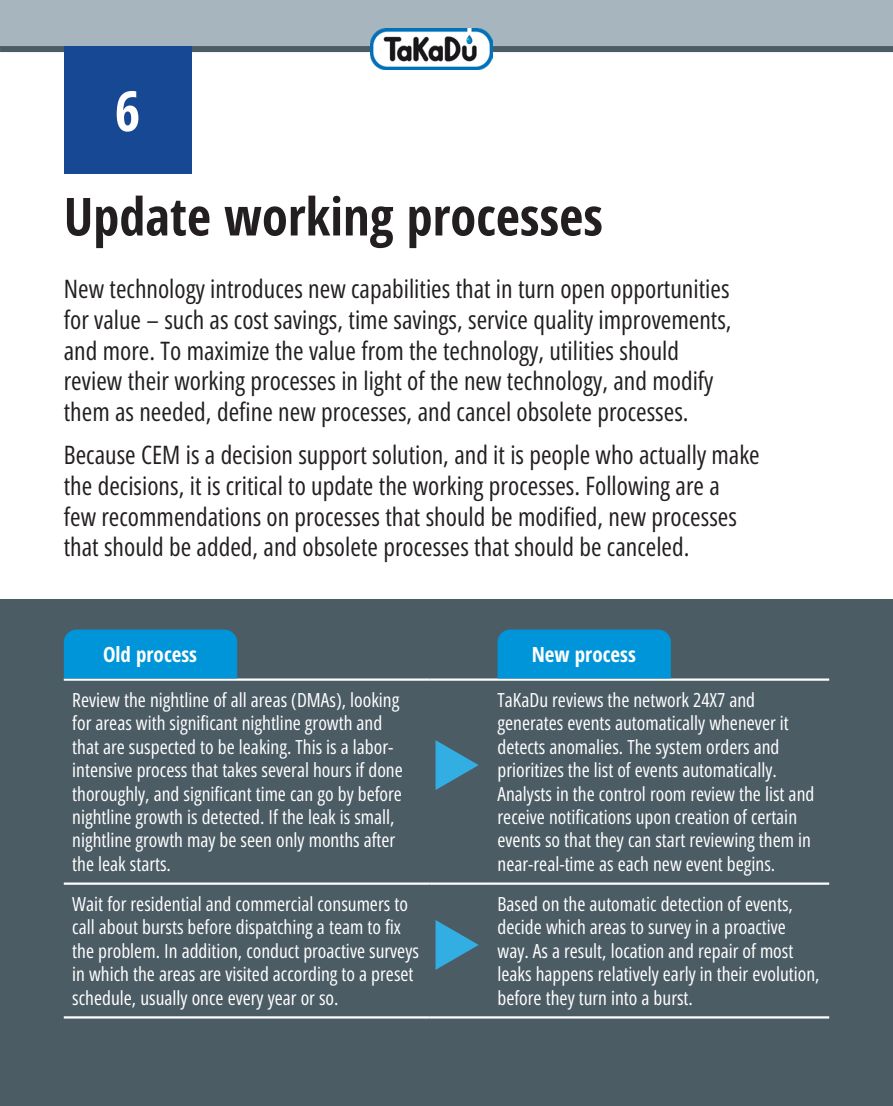
<style>
.page{position:relative;width:893px;height:1106px;background:#fff}
.page>*{position:absolute;margin:0;border:0;box-sizing:border-box;transform-origin:0 0}
.t1{font:700 55.5px "Open Sans Hebrew Condensed";color:#fff}
.t2{font:700 52.5px "Open Sans Hebrew Condensed";color:#231f20}
.t3{font:25.5px/30.6px "Open Sans Hebrew Condensed";color:#231f20}
.t4{font:700 21px "Open Sans Hebrew Condensed";color:#fff}
.t5{font:19.5px/23.4px "Open Sans Hebrew Condensed";color:#fff}
</style>
<div class="page">
<div style="left:0;top:0;width:893px;height:49px;background:#a7b6be"></div>
<div style="left:0;top:46px;width:893px;height:6px;background:#4c5c65"></div>
<img style="left:371px;top:29px;width:122px;height:41px">
<div style="left:0;top:600px;width:893px;height:506px;background:#4c5c65"></div>
<div style="left:64px;top:46px;width:127px;height:128px;background:#174894"></div>
<hr style="left:64px;top:678px;width:365px;height:2px;background:#fff">
<hr style="left:429px;top:678px;width:60px;height:2px;background:#fff">
<hr style="left:489px;top:678px;width:340px;height:2px;background:#fff">
<hr style="left:64px;top:882px;width:365px;height:2px;background:#fff">
<hr style="left:429px;top:882px;width:60px;height:2px;background:#fff">
<hr style="left:489px;top:882px;width:340px;height:2px;background:#fff">
<hr style="left:64px;top:1016px;width:365px;height:2px;background:#fff">
<hr style="left:429px;top:1016px;width:60px;height:2px;background:#fff">
<hr style="left:489px;top:1016px;width:340px;height:2px;background:#fff">
<svg style="left:435px;top:740px;width:44px;height:50px"></svg>
<svg style="left:435px;top:920px;width:44px;height:49px"></svg>
<div style="left:64px;top:629px;width:173px;height:49px;background:#0095d9"></div>
<div style="left:497px;top:629px;width:174px;height:49px;background:#0095d9"></div>
<h1 class="t1" style="left:115px;top:79px;width:27px">6</h1>
<h2 class="t2" style="left:64px;top:187px;width:541px">Update working processes</h2>
<p class="t3" style="left:64px;top:275px;width:669px">New technology introduces new capabilities that in turn open opportunities for value – such as cost savings, time savings, service quality improvements, and more. To maximize the value from the technology, utilities should review their working processes in light of the new technology, and modify them as needed, define new processes, and cancel obsolete processes.</p>
<p class="t3" style="left:64px;top:440px;width:697px">Because CEM is a decision support solution, and it is people who actually make the decisions, it is critical to update the working processes. Following are a<br>few recommendations on processes that should be modified, new processes that should be added, and obsolete processes that should be canceled.</p>
<p class="t4" style="left:103px;top:642px;width:96px">Old process</p>
<p class="t4" style="left:532px;top:642px;width:106px">New process</p>
<p class="t5" style="left:72px;top:689px;width:332px">Review the nightline of all areas (DMAs), looking for areas with significant nightline growth and that are suspected to be leaking. This is a labor&shy;intensive process that takes several hours if done thoroughly, and significant time can go by before nightline growth is detected. If the leak is small, nightline growth may be seen only months after the leak starts.</p>
<p class="t5" style="left:497px;top:689px;width:318px">TaKaDu reviews the network 24X7 and generates events automatically whenever it detects anomalies. The system orders and prioritizes the list of events automatically.<br>Analysts in the control room review the list and receive notifications upon creation of certain events so that they can start reviewing them in near-real-time as each new event begins.</p>
<p class="t5" style="left:72px;top:892px;width:348px">Wait for residential and commercial consumers to call about bursts before dispatching a team to fix the problem. In addition, conduct proactive surveys in which the areas are visited according to a preset schedule, usually once every year or so.</p>
<p class="t5" style="left:497px;top:892px;width:324px">Based on the automatic detection of events, decide which areas to survey in a proactive way. As a result, location and repair of most leaks happens relatively early in their evolution, before they turn into a burst.</p>
</div>
